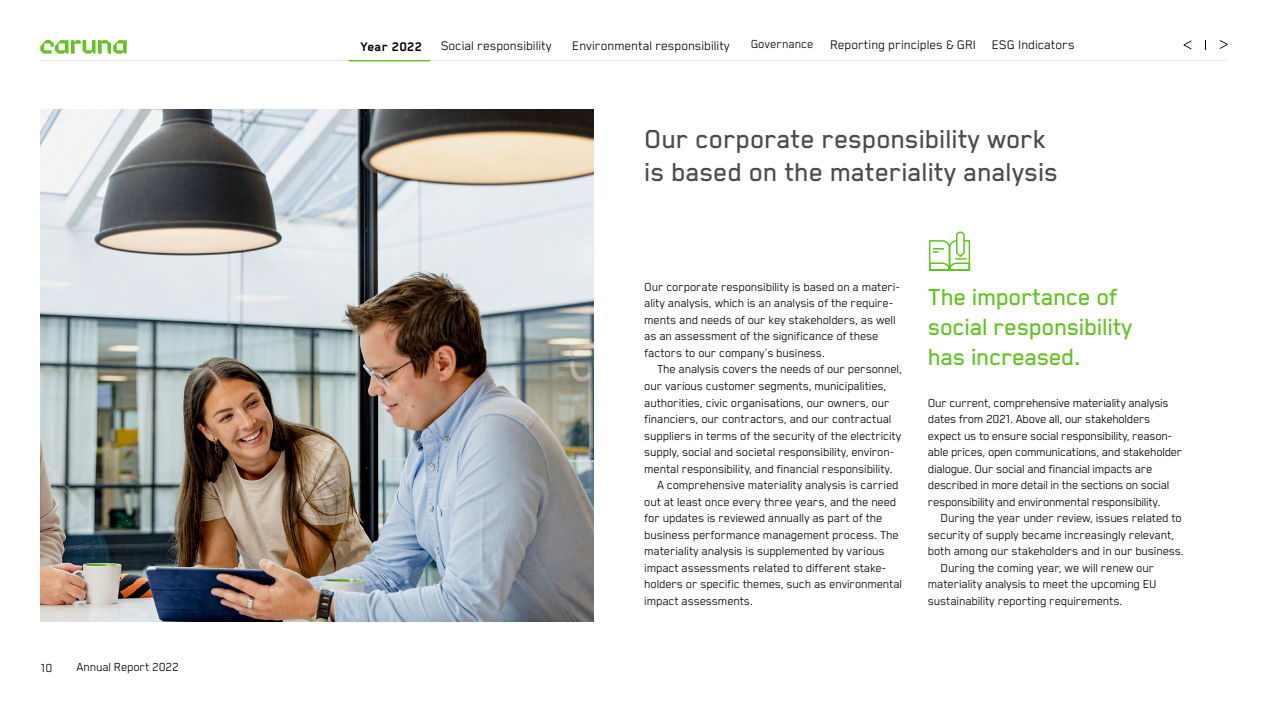
<style>
.page{position:relative;width:1263px;height:711px;background:#fff}
.page>*{position:absolute;margin:0;border:0;box-sizing:border-box;transform-origin:0 0}
.t1{font:500 30px/32.7px "Blender Pro";color:#4c4c4c}
.t2{font:500 27px/30px "Blender Pro";letter-spacing:-.01em;color:#62c321}
.t3{font:14.4px "Blender Pro";color:#000}
.t4{font:700 14.4px "Blender Pro";letter-spacing:.025em;color:#000}
.t5{font:13.5px/16.5px "Blender Pro";letter-spacing:-.01em;color:#000}
.s1{font-size:13.5px}
</style>
<div class="page">
<img style="left:40px;top:109px;width:553px;height:512px">
<svg style="left:928px;top:231px;width:43px;height:40px"></svg>
<svg style="left:40px;top:40px;width:87px;height:14px"></svg>
<hr style="left:40px;top:60px;width:1187px;height:1px;background:#e6e6e6">
<hr style="left:349px;top:60px;width:81px;height:1px;background:#62c321">
<svg style="left:1184px;top:40px;width:7px;height:9px"></svg>
<svg style="left:1220px;top:40px;width:7px;height:9px"></svg>
<p class="t5" style="left:40px;top:658px;width:13px">10</p>
<p class="t5" style="left:77px;top:658px;width:104px">Annual Report 2022</p>
<p class="t4" style="left:360px;top:39px;width:63px">Year 2022</p>
<p class="t3" style="left:441px;top:38px;width:113px">Social responsibility</p>
<p class="t3" style="left:572px;top:38px;width:159px">Environmental responsibility</p>
<p class="t3" style="left:751px;top:37px;width:326px"><span class="s1">Governance</span> Reporting principles &amp; GRI ESG Indicators</p>
<h1 class="t1" style="left:644px;top:122px;width:415px">Our corporate responsibility work is based on the materiality analysis</h1>
<p class="t5" style="left:644px;top:278px;width:257px">Our corporate responsibility is based on a materi&shy;ality analysis, which is an analysis of the require&shy;ments and needs of our key stakeholders, as well as an assessment of the significance of these factors to our company's business.</p>
<p class="t5" style="left:657px;top:361px;width:246px">The analysis covers the needs of our personnel,</p>
<p class="t5" style="left:644px;top:377px;width:244px">our various customer segments, municipalities,</p>
<p class="t5" style="left:644px;top:394px;width:247px">authorities, civic organisations, our owners, our</p>
<p class="t5" style="left:644px;top:410px;width:249px">financiers, our contractors, and our contractual</p>
<p class="t5" style="left:644px;top:427px;width:259px">suppliers in terms of the security of the electricity</p>
<p class="t5" style="left:644px;top:443px;width:251px">supply, social and societal responsibility, environ-</p>
<p class="t5" style="left:644px;top:460px;width:250px">mental responsibility, and financial responsibility.</p>
<p class="t5" style="left:657px;top:476px;width:243px">A comprehensive materiality analysis is carried</p>
<p class="t5" style="left:644px;top:493px;width:254px">out at least once every three years, and the need</p>
<p class="t5" style="left:644px;top:509px;width:240px">for updates is reviewed annually as part of the</p>
<p class="t5" style="left:644px;top:526px;width:256px">business performance management process. The</p>
<p class="t5" style="left:644px;top:542px;width:242px">materiality analysis is supplemented by various</p>
<p class="t5" style="left:644px;top:559px;width:243px">impact assessments related to different stake-</p>
<p class="t5" style="left:644px;top:575px;width:259px">holders or specific themes, such as environmental</p>
<p class="t5" style="left:644px;top:592px;width:110px">impact assessments.</p>
<h2 class="t2" style="left:928px;top:281px;width:206px">The importance of social responsibility has increased.</h2>
<p class="t5" style="left:928px;top:394px;width:256px">Our current, comprehensive materiality analysis dates from 2021. Above all, our stakeholders expect us to ensure social responsibility, reason&shy;able prices, open communications, and stakeholder dialogue. Our social and financial impacts are described in more detail in the sections on social responsibility and environmental responsibility.</p>
<p class="t5" style="left:941px;top:509px;width:243px">During the year under review, issues related to</p>
<p class="t5" style="left:928px;top:526px;width:248px">security of supply became increasingly relevant,</p>
<p class="t5" style="left:928px;top:542px;width:258px">both among our stakeholders and in our business.</p>
<p class="t5" style="left:941px;top:559px;width:215px">During the coming year, we will renew our</p>
<p class="t5" style="left:928px;top:575px;width:230px">materiality analysis to meet the upcoming EU</p>
<p class="t5" style="left:928px;top:592px;width:196px">sustainability reporting requirements.</p>
</div>
